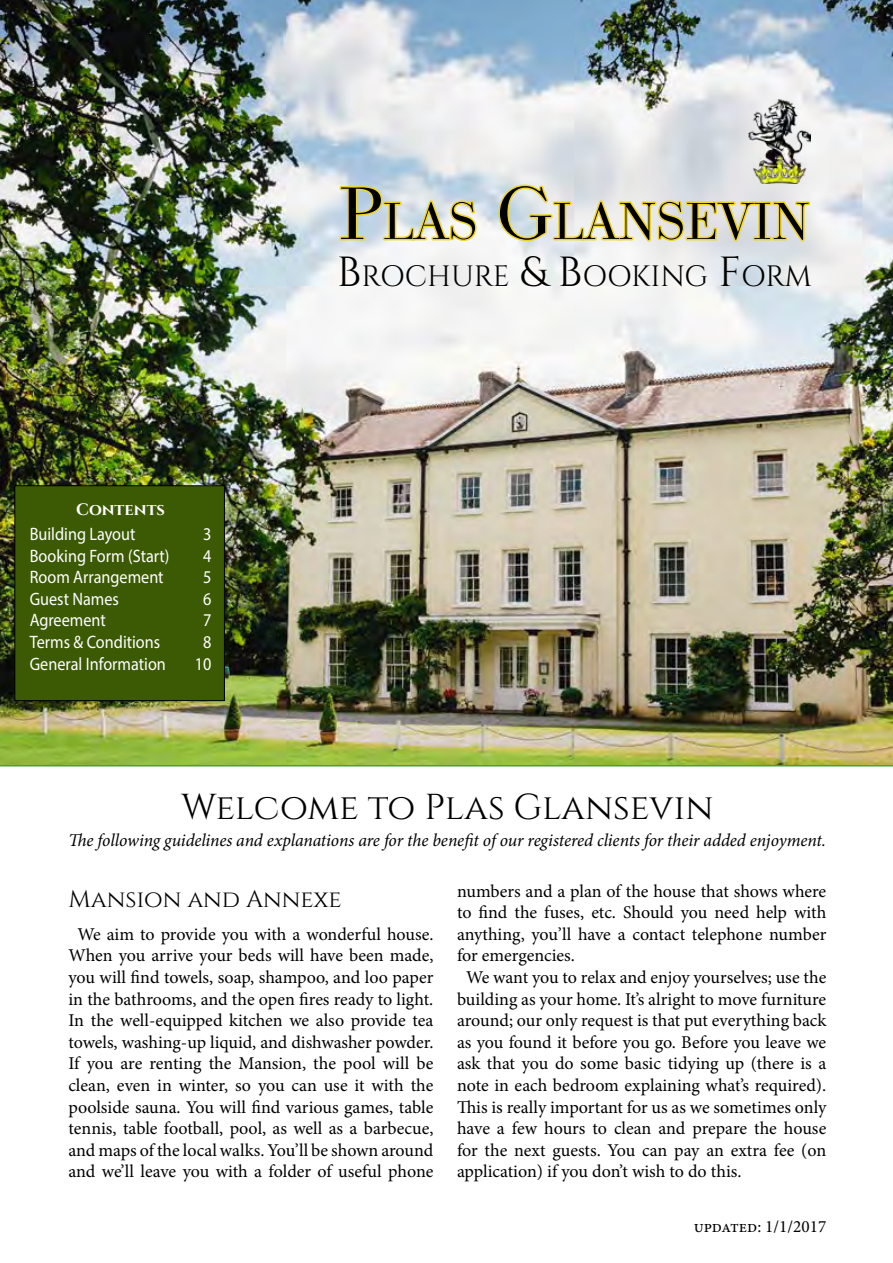
<style>
.page{position:relative;width:893px;height:1263px;background:#fff}
.page>*{position:absolute;margin:0;border:0;box-sizing:border-box;transform-origin:0 0}
.t1{font:50.4px "Ratio Modern";color:#000}
.t2{font:36px "Cinzel";color:#000}
.t3{font:29.4px "Cinzel";letter-spacing:-.015em;color:#000}
.t4{font:24px "Cinzel";color:#000}
.t5{font:18px/21.6px "Minion Pro";color:#000;text-align:center}
.t6{font:18px "Myriad Pro";color:#fff;scale:.9 1}
.t7{font:italic 18px "Minion Pro";letter-spacing:-.01em;color:#000}
.t8{font:17.25px "Minion Pro";color:#000}
.t9{font:700 16.5px "Cinzel";color:#fff}
.s1{font-size:72px}
.s2{font-size:42px}
</style>
<div class="page">
<img style="left:0;top:0;width:893px;height:766px">
<img style="left:748px;top:100px;width:62px;height:83px">
<svg style="left:338px;top:184px;width:140px;height:59px"></svg>
<svg style="left:497px;top:183px;width:315px;height:113px"></svg>
<div style="left:15px;top:486px;width:209px;height:215px;background:#3c5a04"></div>
<div style="left:14px;top:485px;width:211px;height:216px;border:1px solid #000"></div>
<p class="t9" style="left:76px;top:500px;width:90px">Contents</p>
<p class="t6" style="left:30px;top:523px;width:119px">Building Layout</p>
<p class="t6" style="left:203px;top:523px;width:11px">3</p>
<p class="t6" style="left:30px;top:544px;width:157px">Booking Form (Start)</p>
<p class="t6" style="left:203px;top:544px;width:11px">4</p>
<p class="t6" style="left:30px;top:566px;width:150px">Room Arrangement</p>
<p class="t6" style="left:203px;top:566px;width:11px">5</p>
<p class="t6" style="left:30px;top:588px;width:101px">Guest Names</p>
<p class="t6" style="left:203px;top:588px;width:11px">6</p>
<p class="t6" style="left:30px;top:609px;width:86px">Agreement</p>
<p class="t6" style="left:203px;top:609px;width:11px">7</p>
<p class="t6" style="left:30px;top:631px;width:146px">Terms &amp; Conditions</p>
<p class="t6" style="left:203px;top:631px;width:11px">8</p>
<p class="t6" style="left:30px;top:652px;width:153px">General Information</p>
<p class="t6" style="left:195px;top:652px;width:20px">10</p>
<h1 class="t1" style="left:338px;top:188px;width:473px"><span class="s1">P</span>LAS <span class="s1">G</span>LANSEVIN</h1>
<h3 class="t3" style="left:337px;top:259px;width:476px"><span class="s2">B</span>ROCHURE <span class="s2">&amp; B</span>OOKING <span class="s2">F</span>ORM</h3>
<h2 class="t2" style="left:181px;top:785px;width:534px">Welcome to Plas Glansevin</h2>
<p class="t7" style="left:68px;top:828px;width:759px">The following guidelines and explanations are for the benefit of our registered clients for their added enjoyment.</p>
<h3 class="t4" style="left:68px;top:885px;width:275px">Mansion and Annexe</h3>
<p class="t5" style="left:68px;top:923px;width:367px">We aim to provide you with a wonderful house.<br>When you arrive your beds will have been made, you will find towels, soap, shampoo, and loo paper in the bathrooms, and the open fires ready to light.<br>In the well-equipped kitchen we also provide tea towels, washing-up liquid, and dishwasher powder.<br>If you are renting the Mansion, the pool will be clean, even in winter, so you can use it with the poolside sauna. You will find various games, table tennis, table football, pool, as well as a barbecue, and maps of the local walks. You’ll be shown around and we’ll leave you with a folder of useful phone</p>
<p class="t5" style="left:457px;top:880px;width:371px">numbers and a plan of the house that shows where</p>
<p class="t5" style="left:457px;top:902px;width:371px">to find the fuses, etc. Should you need help with</p>
<p class="t5" style="left:457px;top:923px;width:371px">anything, you’ll have a contact telephone number</p>
<p class="t5" style="left:457px;top:945px;width:119px">for emergencies.</p>
<p class="t5" style="left:466px;top:966px;width:362px">We want you to relax and enjoy yourselves; use the</p>
<p class="t5" style="left:457px;top:988px;width:371px">building as your home. It’s alright to move furniture</p>
<p class="t5" style="left:457px;top:1010px;width:371px">around; our only request is that put everything back</p>
<p class="t5" style="left:457px;top:1031px;width:371px">as you found it before you go. Before you leave we</p>
<p class="t5" style="left:457px;top:1053px;width:371px">ask that you do some basic tidying up (there is a</p>
<p class="t5" style="left:457px;top:1074px;width:371px">note in each bedroom explaining what’s required).</p>
<p class="t5" style="left:457px;top:1096px;width:371px">This is really important for us as we sometimes only</p>
<p class="t5" style="left:457px;top:1118px;width:371px">have a few hours to clean and prepare the house</p>
<p class="t5" style="left:457px;top:1139px;width:371px">for the next guests. You can pay an extra fee (on</p>
<p class="t5" style="left:457px;top:1161px;width:286px">application) if you don’t wish to do this.</p>
<p class="t8" style="left:694px;top:1215px;width:134px">updated: 1/1/2017</p>
</div>
